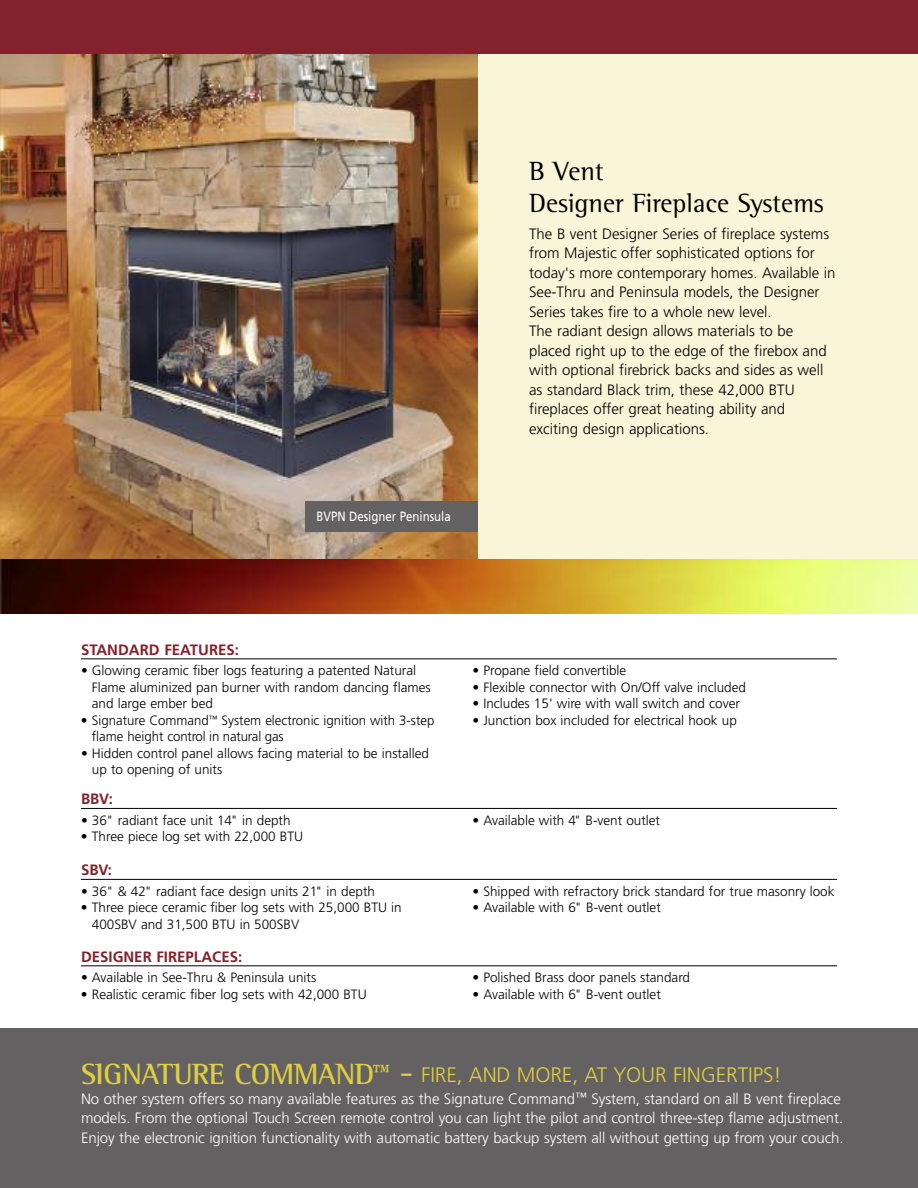
<style>
.page{position:relative;width:918px;height:1188px;background:#fff}
.page>*{position:absolute;margin:0;border:0;box-sizing:border-box;transform-origin:0 0}
.t1{font:27px/32.4px "AT Rotis Semi Serif";color:#000}
.t2{font:300 21px "Frutiger";letter-spacing:-.005em;color:#dfce41}
.t3{font:300 15px/19.5px "Frutiger";color:#000}
.t4{font:300 15px/19.5px "Frutiger";letter-spacing:-.005em;color:#fff}
.t5{font:700 15px "Frutiger";color:#83222c}
.t6{font:300 13.5px/16.5px "Frutiger";color:#000}
.t7{font:13.5px "Frutiger";color:#fff;scale:.85 1}
.s1{font-family:"AT Rotis Semi Serif";font-weight:700;font-size:30px}
.s2{font-family:"AT Rotis Semi Serif";font-weight:700;font-size:27px}
</style>
<div class="page">
<div style="left:0;top:1028px;width:918px;height:160px;background:#636162"></div>
<div style="left:0;top:50px;width:918px;height:552px;background:#f9f5d9"></div>
<img style="left:0;top:54px;width:478px;height:505px">
<div style="left:0;top:0;width:918px;height:54px;background:#83222c"></div>
<hr style="left:81px;top:658px;width:756px;height:1px;background:#000">
<hr style="left:81px;top:808px;width:756px;height:1px;background:#000">
<hr style="left:81px;top:879px;width:756px;height:1px;background:#000">
<hr style="left:81px;top:965px;width:756px;height:1px;background:#000">
<img style="left:0;top:559px;width:918px;height:54px">
<div style="left:305px;top:502px;width:173px;height:30px;background:#636162"></div>
<p class="t7" style="left:317px;top:511px;width:159px">BVPN Designer Peninsula</p>
<h1 class="t1" style="left:529px;top:158px;width:296px">B Vent<br>Designer Fireplace Systems</h1>
<p class="t3" style="left:529px;top:225px;width:308px">The B vent Designer Series of fireplace systems from Majestic offer sophisticated options for today's more contemporary homes. Available in See-Thru and Peninsula models, the Designer Series takes fire to a whole new level.<br>The radiant design allows materials to be placed right up to the edge of the firebox and with optional firebrick backs and sides as well as standard Black trim, these 42,000 BTU fireplaces offer great heating ability and exciting design applications.</p>
<p class="t5" style="left:81px;top:643px;width:160px">STANDARD FEATURES:</p>
<p class="t6" style="left:92px;top:663px;width:340px;text-indent:-11px">• Glowing ceramic fiber logs featuring a patented Natural<br>Flame aluminized pan burner with random dancing flames and large ember bed</p>
<p class="t6" style="left:92px;top:713px;width:344px;text-indent:-11px">• Signature Command<sup>™</sup> System electronic ignition with 3-step flame height control in natural gas</p>
<p class="t6" style="left:92px;top:746px;width:339px;text-indent:-11px">• Hidden control panel allows facing material to be installed up to opening of units</p>
<p class="t5" style="left:81px;top:793px;width:33px">BBV:</p>
<p class="t6" style="left:81px;top:813px;width:211px">• 36" radiant face unit 14" in depth</p>
<p class="t6" style="left:81px;top:830px;width:224px">• Three piece log set with 22,000 BTU</p>
<p class="t5" style="left:81px;top:864px;width:33px">SBV:</p>
<p class="t6" style="left:81px;top:884px;width:296px">• 36" &amp; 42" radiant face design units 21" in depth</p>
<p class="t6" style="left:92px;top:900px;width:311px;text-indent:-11px">• Three piece ceramic fiber log sets with 25,000 BTU in<br>400SBV and 31,500 BTU in 500SBV</p>
<p class="t5" style="left:81px;top:950px;width:163px">DESIGNER FIREPLACES:</p>
<p class="t6" style="left:81px;top:970px;width:237px">• Available in See-Thru &amp; Peninsula units</p>
<p class="t6" style="left:81px;top:987px;width:287px">• Realistic ceramic fiber log sets with 42,000 BTU</p>
<p class="t6" style="left:472px;top:663px;width:155px">• Propane field convertible</p>
<p class="t6" style="left:472px;top:680px;width:275px">• Flexible connector with On/Off valve included</p>
<p class="t6" style="left:472px;top:696px;width:269px">• Includes 15' wire with wall switch and cover</p>
<p class="t6" style="left:472px;top:713px;width:266px">• Junction box included for electrical hook up</p>
<p class="t6" style="left:472px;top:813px;width:189px">• Available with 4" B-vent outlet</p>
<p class="t6" style="left:472px;top:884px;width:364px">• Shipped with refractory brick standard for true masonry look</p>
<p class="t6" style="left:472px;top:900px;width:190px">• Available with 6" B-vent outlet</p>
<p class="t6" style="left:472px;top:970px;width:219px">• Polished Brass door panels standard</p>
<p class="t6" style="left:472px;top:987px;width:190px">• Available with 6" B-vent outlet</p>
<h2 class="t2" style="left:81px;top:1066px;width:702px"><span class="s1">SIGNATURE COMMAND</span><span class="s2">™</span> <span class="s1">-</span> FIRE, AND MORE, AT YOUR FINGERTIPS!</h2>
<p class="t4" style="left:81px;top:1090px;width:764px">No other system offers so many available features as the Signature Command<sup>™</sup> System, standard on all B vent fireplace models. From the optional Touch Screen remote control you can light the pilot and control three-step flame adjustment.<br>Enjoy the electronic ignition functionality with automatic battery backup system all without getting up from your couch.</p>
</div>
